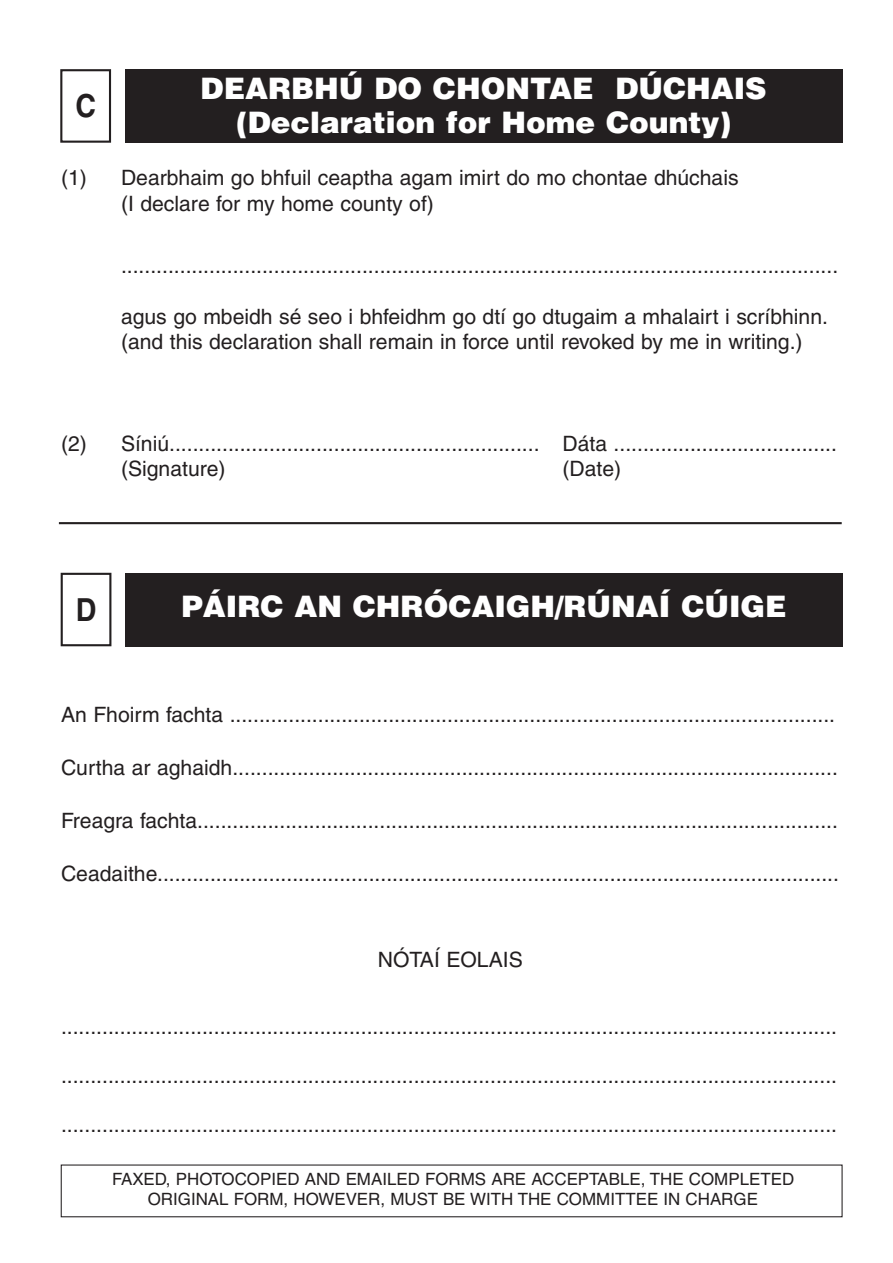
<style>
.page{position:relative;width:893px;height:1263px;background:#fff}
.page>*{position:absolute;margin:0;border:0;box-sizing:border-box;transform-origin:0 0}
.t1{font:700 31.65px "Helvetica";color:#231f20;scale:.9 1}
.t2{font:900 29.55px/33.9px "Helvetica";color:#fff;text-align:center}
.t3{font:21.15px/25.3px "Helvetica";color:#231f20}
.t4{font:16.95px/20.2px "Helvetica";color:#231f20;text-align:center}
</style>
<div class="page">
<hr style="left:59px;top:522px;width:782px;height:2px;background:#231f20">
<div style="left:60px;top:69px;width:51px;height:74px;border:2px solid #231f20"></div>
<div style="left:125px;top:69px;width:717px;height:74px;background:#231f20"></div>
<div style="left:61px;top:573px;width:50px;height:73px;border:2px solid #231f20"></div>
<div style="left:125px;top:573px;width:717px;height:74px;background:#231f20"></div>
<div style="left:61px;top:1165px;width:781px;height:52px;border:1px solid #231f20"></div>
<h1 class="t1" style="left:75px;top:95px;width:24px">C</h1>
<h2 class="t2" style="left:201px;top:74px;width:567px">DEARBHÚ DO CHONTAE DÚCHAIS (Declaration for Home County)</h2>
<p class="t3" style="left:121px;top:167px;width:619px;text-indent:-60px">(1) Dearbhaim go bhfuil ceaptha agam imirt do mo chontae dhúchais (I declare for my home county of)</p>
<p class="t3" style="left:121px;top:255px;width:718px">..........................................................................................................................</p>
<p class="t3" style="left:121px;top:306px;width:708px">agus go mbeidh sé seo i bhfeidhm go dtí go dtugaim a mhalairt i scríbhinn. (and this declaration shall remain in force until revoked by me in writing.)</p>
<p class="t3" style="left:121px;top:433px;width:717px;text-indent:-60px">(2) Síniú............................................................... Dáta ...................................... (Signature)</p>
<p class="t3" style="left:562px;top:458px;width:60px">(Date)</p>
<h1 class="t1" style="left:76px;top:598px;width:24px">D</h1>
<h2 class="t2" style="left:181px;top:592px;width:606px">PÁIRC AN CHRÓCAIGH/RÚNAÍ CÚIGE</h2>
<p class="t3" style="left:61px;top:704px;width:775px">An Fhoirm fachta .......................................................................................................</p>
<p class="t3" style="left:61px;top:757px;width:778px">Curtha ar aghaidh.......................................................................................................</p>
<p class="t3" style="left:61px;top:810px;width:778px">Freagra fachta.............................................................................................................</p>
<p class="t3" style="left:61px;top:863px;width:779px">Ceadaithe....................................................................................................................</p>
<p class="t3" style="left:378px;top:949px;width:146px">NÓTAÍ EOLAIS</p>
<p class="t3" style="left:61px;top:1016px;width:777px">....................................................................................................................................</p>
<p class="t3" style="left:61px;top:1065px;width:777px">....................................................................................................................................</p>
<p class="t3" style="left:61px;top:1114px;width:777px">....................................................................................................................................</p>
<p class="t4" style="left:112px;top:1171px;width:683px">FAXED, PHOTOCOPIED AND EMAILED FORMS ARE ACCEPTABLE, THE COMPLETED<br>ORIGINAL FORM, HOWEVER, MUST BE WITH THE COMMITTEE IN CHARGE</p>
</div>
